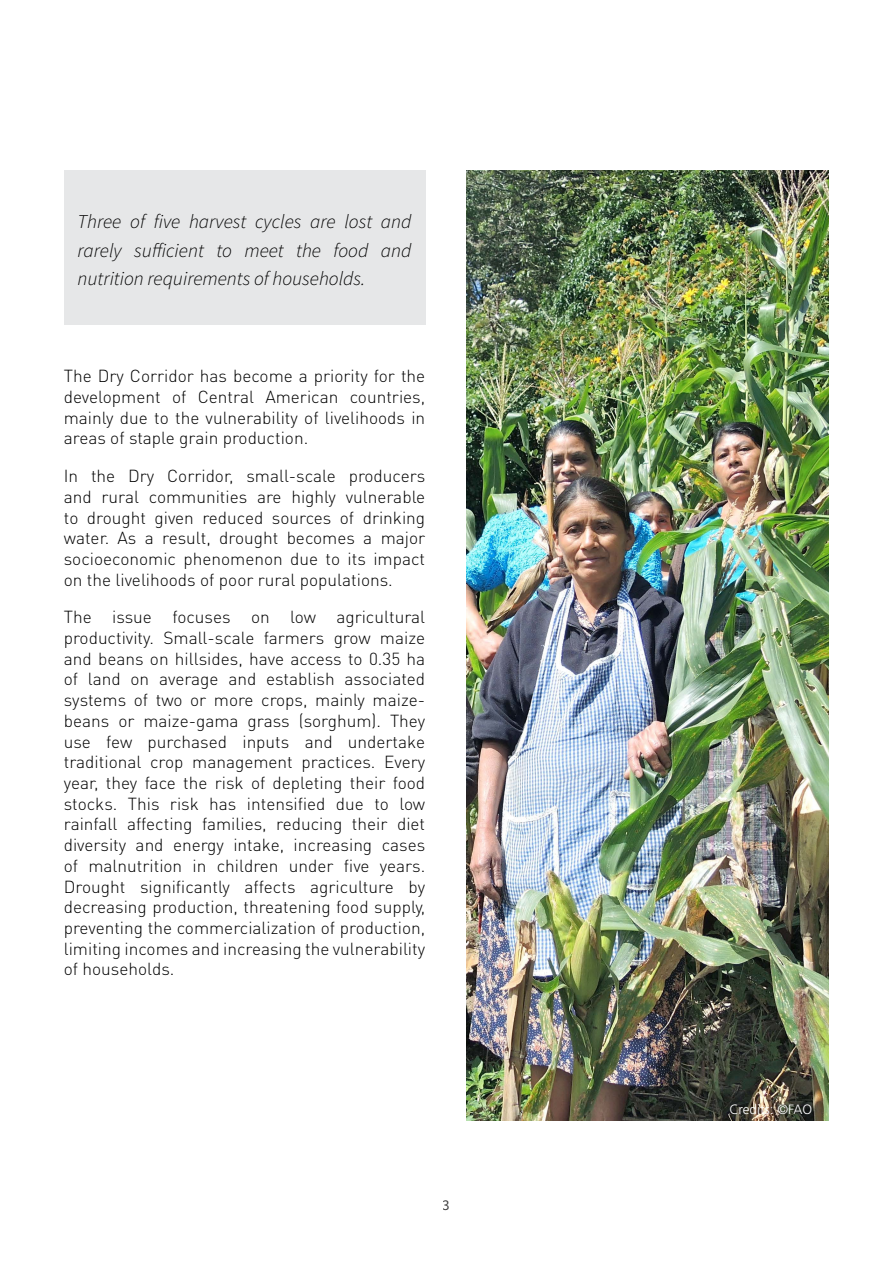
<style>
.page{position:relative;width:893px;height:1263px;background:#fff}
.page>*{position:absolute;margin:0;border:0;box-sizing:border-box;transform-origin:0 0}
.t1{font:italic 300 19.5px/28.5px "Source Sans Pro";color:#000;text-align:justify}
.t2{font:300 17.25px/20.7px "DIN Pro";color:#000;text-align:justify}
.t3{font:15px "Source Sans Pro";color:#000}
.t4{font:300 13.5px "Frutiger LT Std";color:#fff}
</style>
<div class="page">
<img style="left:467px;top:170px;width:361px;height:950px">
<div style="left:64px;top:170px;width:361px;height:155px;background:#e6e7e8"></div>
<p class="t1" style="left:78px;top:208px;width:335px">Three of five harvest cycles are lost and rarely sufficient to meet the food and nutrition requirements of households.</p>
<p class="t2" style="left:64px;top:365px;width:363px">The Dry Corridor has become a priority for the development of Central American countries, mainly due to the vulnerability of livelihoods in areas of staple grain production.</p>
<p class="t2" style="left:64px;top:465px;width:363px">In the Dry Corridor, small-scale producers and rural communities are highly vulnerable to drought given reduced sources of drinking water. As a result, drought becomes a major socioeconomic phenomenon due to its impact on the livelihoods of poor rural populations.</p>
<p class="t2" style="left:64px;top:606px;width:363px">The issue focuses on low agricultural productivity. Small-scale farmers grow maize and beans on hillsides, have access to 0.35 ha of land on average and establish associated systems of two or more crops, mainly maize&shy;beans or maize-gama grass (sorghum). They use few purchased inputs and undertake traditional crop management practices. Every year, they face the risk of depleting their food stocks. This risk has intensified due to low rainfall affecting families, reducing their diet diversity and energy intake, increasing cases of malnutrition in children under five years.<br>Drought significantly affects agriculture by decreasing production, threatening food supply, preventing the commercialization of production, limiting incomes and increasing the vulnerability of households.</p>
<p class="t3" style="left:443px;top:1196px;width:9px">3</p>
<p class="t4" style="left:730px;top:1101px;width:84px">Credits: ©FAO</p>
</div>
